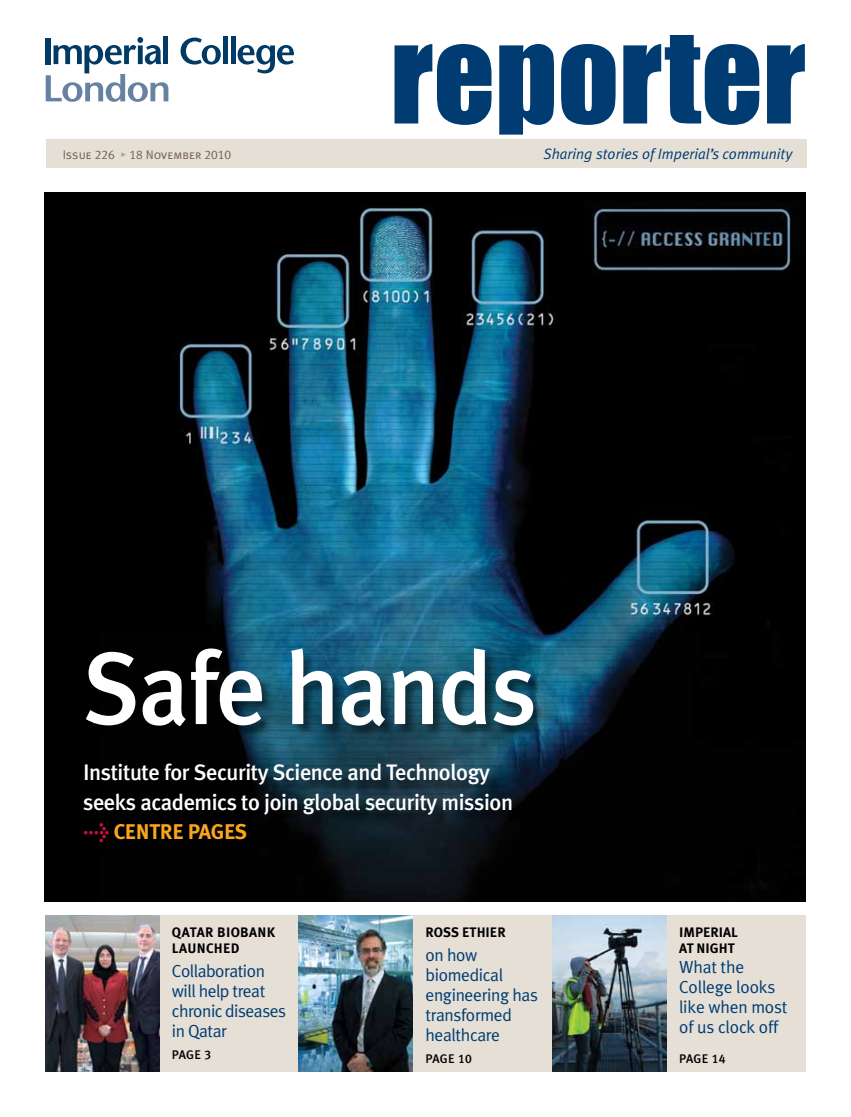
<style>
.page{position:relative;width:851px;height:1117px;background:#fff}
.page>*{position:absolute;margin:0;border:0;box-sizing:border-box;transform-origin:0 0}
.t1{font:120.38px "Impact";color:#003c72}
.t2{font:500 102.75px "Meta Plus";letter-spacing:-.02em;color:#fff}
.t3{font:500 22.38px/29.5px "Meta Plus";letter-spacing:-.02em;color:#fff}
.t4{font:700 21.25px "Meta Plus";color:#faa61c}
.t5{font:17.5px/20px "Meta Plus Normal";letter-spacing:-.02em;color:#003c72}
.t6{font:italic 15px "Meta Plus Normal";color:#003c72}
.t7{font:13.75px/16.2px "Meta Plus Bold Caps";letter-spacing:.05em;color:#000}
.t8{font:13.75px/16.2px "Meta Plus Bold Caps";color:#000}
.t9{font:13.75px "Meta Plus Bold Caps";letter-spacing:.025em;color:#000}
.t10{font:12.5px "Meta Plus Normal Caps";color:#756153}
.t11{font:12.5px "Meta Plus Medium Caps";letter-spacing:.025em;color:#000}
.s1{color:#b0a49a}
.s2{color:#c80f3f}
</style>
<div class="page">
<img style="left:45px;top:192px;width:760px;height:709px">
<div style="left:86px;top:765px;width:441px;height:92px;background:#000;opacity:.75"></div>
<svg style="left:180px;top:38px;width:41px;height:27px"></svg>
<div style="left:223px;top:37px;width:5px;height:27px;background:#003a65"></div>
<hr style="left:231px;top:37px;width:4px;height:27px;background:#003a65">
<svg style="left:237px;top:45px;width:57px;height:28px"></svg>
<svg style="left:46px;top:37px;width:122px;height:65px"></svg>
<div style="left:46px;top:139px;width:760px;height:29px;background:#e5dfd6"></div>
<div style="left:48px;top:915px;width:757px;height:156px;background:#e5dfd6"></div>
<img style="left:298px;top:915px;width:115px;height:156px">
<img style="left:45px;top:915px;width:114px;height:156px">
<img style="left:552px;top:915px;width:114px;height:156px">
<div style="left:86px;top:648px;width:460px;height:90px;background:#000;opacity:.5"></div>
<h1 class="t1" style="left:390px;top:-17px;width:417px">REPORTER</h1>
<p class="t10" style="left:63px;top:147px;width:170px">Issue 226 <span class="s1">•</span> 18 November 2010</p>
<p class="t6" style="left:543px;top:145px;width:250px">Sharing stories of Imperial’s community</p>
<h2 class="t2" style="left:83px;top:628px;width:455px">Safe hands</h2>
<p class="t3" style="left:83px;top:757px;width:431px">Institute for Security Science and Technology seeks academics to join global security mission</p>
<p class="t4" style="left:83px;top:819px;width:166px"><span class="s2">&gt;</span> CENTRE PAGES</p>
<p class="t7" style="left:172px;top:923px;width:105px">QATAR BIOBANK<br>LAUNCHED</p>
<p class="t5" style="left:172px;top:960px;width:116px">Collaboration will help treat chronic diseases in Qatar</p>
<p class="t11" style="left:172px;top:1047px;width:41px">PAGE 3</p>
<p class="t9" style="left:425px;top:924px;width:82px">ROSS ETHIER</p>
<p class="t5" style="left:425px;top:944px;width:114px">on how biomedical engineering has transformed healthcare</p>
<p class="t11" style="left:425px;top:1050px;width:48px">PAGE 10</p>
<p class="t8" style="left:679px;top:923px;width:60px">I MPERIAL<br>AT NIGHT</p>
<p class="t5" style="left:679px;top:956px;width:110px">What the<br>College looks like when most of us clock off</p>
<p class="t11" style="left:679px;top:1050px;width:48px">PAGE 14</p>
</div>
